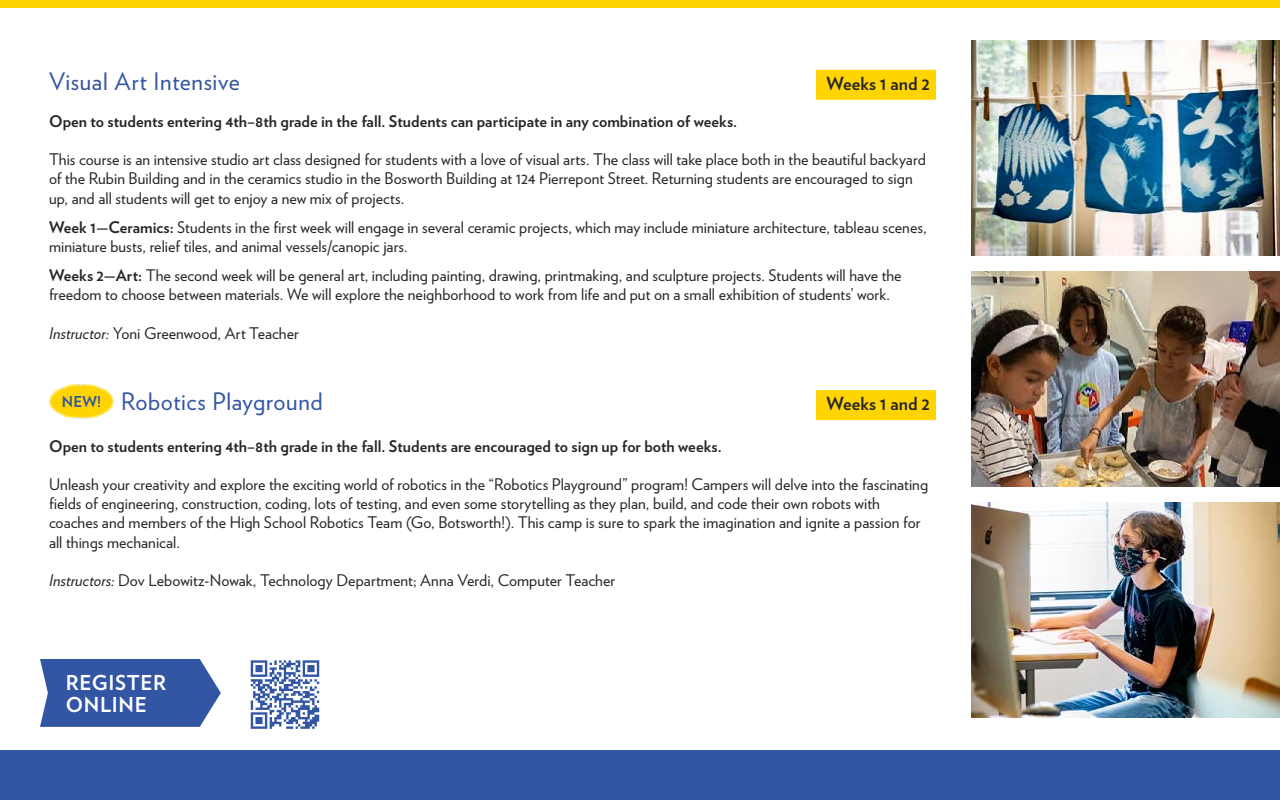
<style>
.page{position:relative;width:1280px;height:800px;background:#fff}
.page>*{position:absolute;margin:0;border:0;box-sizing:border-box;transform-origin:0 0}
.t1{font:24px "Verlag";letter-spacing:.025em;color:#3255a4}
.t2{font:700 20.5px/22.4px "Verlag";letter-spacing:.03em;color:#fff}
.t3{font:700 18px "Verlag";letter-spacing:.005em;color:#262626}
.t4{font:16px/19.2px "Verlag";letter-spacing:.005em;color:#262626}
.t5{font:700 16px "Verlag";color:#262626}
.t6{font:700 15px "Verlag";color:#3255a4}
.s1{font-weight:700}
.s2{font-style:italic}
</style>
<div class="page">
<div style="left:816px;top:70px;width:120px;height:30px;background:#ffd400"></div>
<div style="left:816px;top:390px;width:120px;height:30px;background:#ffd400"></div>
<img style="left:972px;top:40px;width:308px;height:216px">
<img style="left:972px;top:271px;width:308px;height:216px">
<img style="left:972px;top:502px;width:308px;height:216px">
<svg style="left:49px;top:383px;width:65px;height:36px"></svg>
<div style="left:0;top:0;width:1280px;height:8px;background:#ffd400"></div>
<div style="left:0;top:750px;width:1280px;height:50px;background:#3255a4"></div>
<svg style="left:40px;top:659px;width:181px;height:68px;background:#4262ab"></svg>
<svg style="left:250px;top:660px;width:70px;height:69px"></svg>
<svg style="left:251px;top:660px;width:68px;height:69px"></svg>
<h1 class="t1" style="left:49px;top:63px;width:192px">Visual Art Intensive</h1>
<p class="t3" style="left:826px;top:69px;width:105px">Weeks 1 and 2</p>
<p class="t5" style="left:49px;top:108px;width:690px">Open to students entering 4th–8th grade in the fall. Students can participate in any combination of weeks.</p>
<p class="t4" style="left:49px;top:149px;width:878px">This course is an intensive studio art class designed for students with a love of visual arts. The class will take place both in the beautiful backyard of the Rubin Building and in the ceramics studio in the Bosworth Building at 124 Pierrepont Street. Returning students are encouraged to sign up, and all students will get to enjoy a new mix of projects.</p>
<p class="t4" style="left:49px;top:217px;width:879px"><span class="s1">Week 1—Ceramics:</span> Students in the first week will engage in several ceramic projects, which may include miniature architecture, tableau scenes, miniature busts, relief tiles, and animal vessels/canopic jars.</p>
<p class="t4" style="left:49px;top:265px;width:854px"><span class="s1">Weeks 2—Art:</span> The second week will be general art, including painting, drawing, printmaking, and sculpture projects. Students will have the freedom to choose between materials. We will explore the neighborhood to work from life and put on a small exhibition of students’ work.</p>
<p class="t4" style="left:49px;top:323px;width:252px"><span class="s2">Instructor:</span> Yoni Greenwood, Art Teacher</p>
<h1 class="t1" style="left:121px;top:384px;width:203px">Robotics Playground</h1>
<p class="t3" style="left:826px;top:389px;width:105px">Weeks 1 and 2</p>
<p class="t5" style="left:49px;top:433px;width:674px">Open to students entering 4th–8th grade in the fall. Students are encouraged to sign up for both weeks.</p>
<p class="t4" style="left:49px;top:474px;width:881px">Unleash your creativity and explore the exciting world of robotics in the “Robotics Playground” program! Campers will delve into the fascinating fields of engineering, construction, coding, lots of testing, and even some storytelling as they plan, build, and code their own robots with coaches and members of the High School Robotics Team (Go, Botsworth!). This camp is sure to spark the imagination and ignite a passion for all things mechanical.</p>
<p class="t4" style="left:49px;top:570px;width:568px"><span class="s2">Instructors:</span> Dov Lebowitz-Nowak, Technology Department; Anna Verdi, Computer Teacher</p>
<p class="t6" style="left:62px;top:390px;width:41px">NEW!</p>
<p class="t2" style="left:66px;top:670px;width:102px">REGISTER<br>ONLINE</p>
</div>
